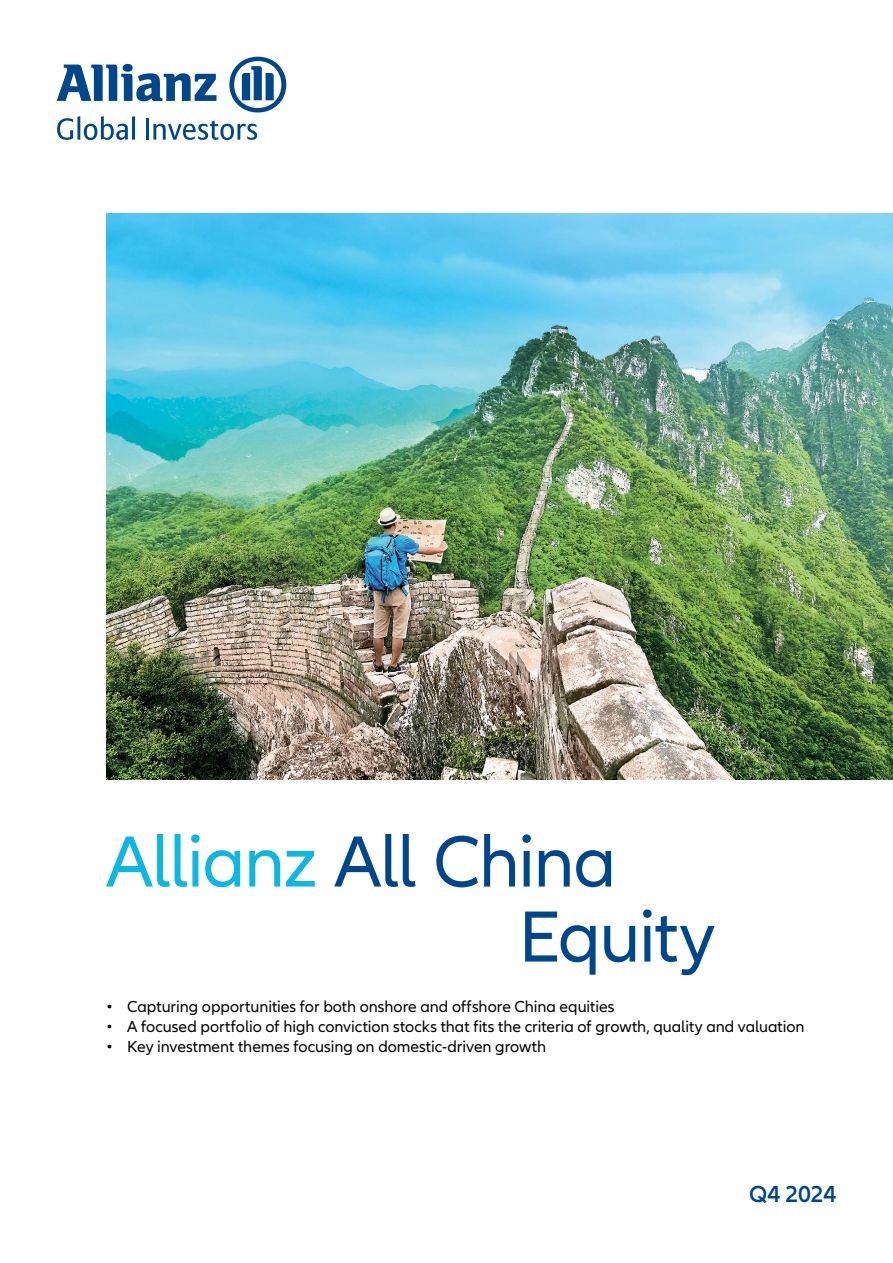
<style>
.page{position:relative;width:893px;height:1263px;background:#fff}
.page>*{position:absolute;margin:0;border:0;box-sizing:border-box;transform-origin:0 0}
.t1{font:75px/75px "Allianz Neo";letter-spacing:-.02em;color:#00468b}
.t2{font:600 24px "Allianz Neo";letter-spacing:-.01em;color:#00468b}
.t3{font:16.5px "Allianz Neo";letter-spacing:-.005em;color:#000}
.s1{color:#0db7e1}
</style>
<div class="page">
<svg style="left:57px;top:65px;width:159px;height:36px"></svg>
<svg style="left:57px;top:116px;width:78px;height:24px"></svg>
<hr style="left:146px;top:118px;width:3px;height:22px;background:#00468b">
<svg style="left:153px;top:121px;width:104px;height:19px"></svg>
<svg style="left:229px;top:57px;width:57px;height:55px"></svg>
<img style="left:106px;top:213px;width:787px;height:566px">
<h1 class="t1" style="left:519px;top:826px;width:198px;text-indent:-412px"><span class="s1">Allianz</span> All China<br>Equity</h1>
<p class="t3" style="left:106px;top:997px;width:510px">• Capturing opportunities for both onshore and offshore China equities</p>
<p class="t3" style="left:106px;top:1017px;width:700px">• A focused portfolio of high conviction stocks that fits the criteria of growth, quality and valuation</p>
<p class="t3" style="left:106px;top:1037px;width:442px">• Key investment themes focusing on domestic-driven growth</p>
<h2 class="t2" style="left:749px;top:1180px;width:89px">Q4 2024</h2>
</div>
